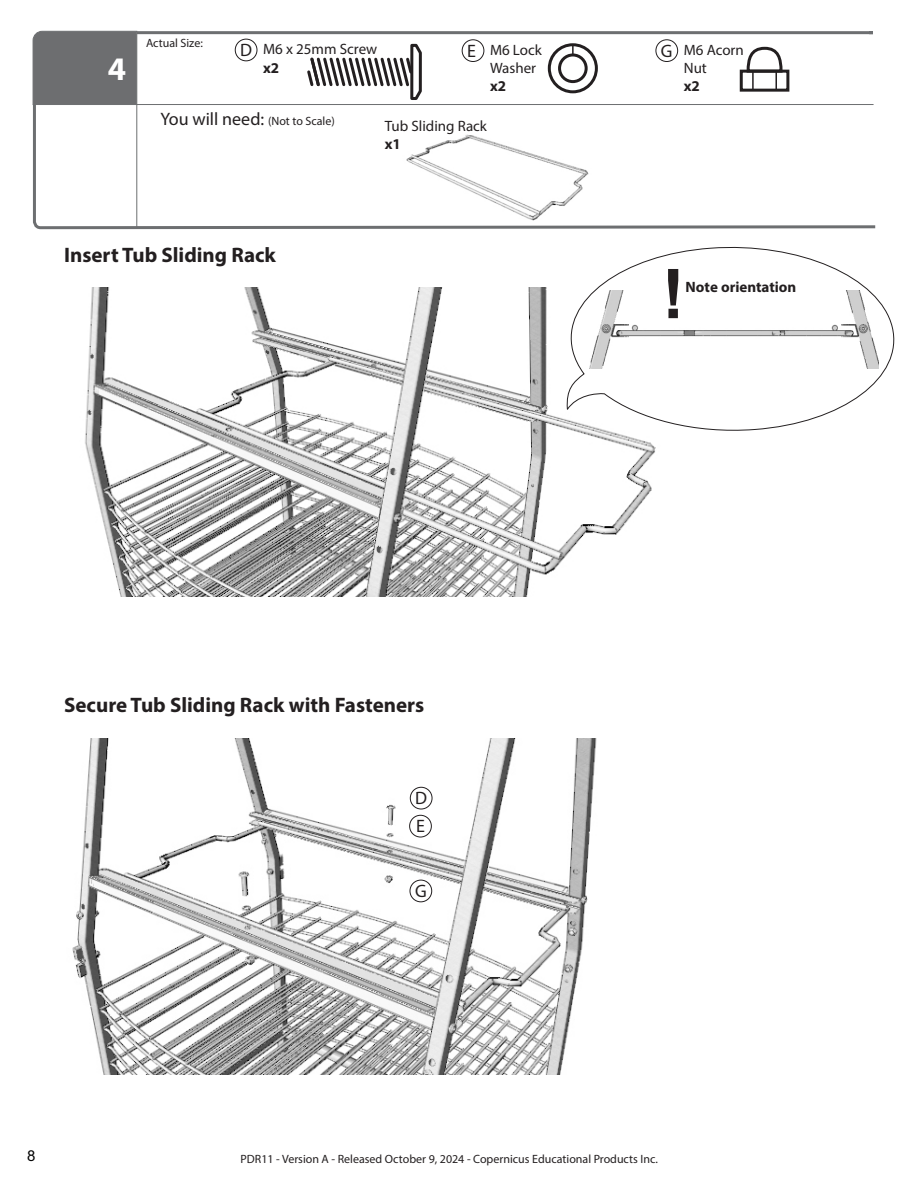
<style>
.page{position:relative;width:918px;height:1188px;background:#fff}
.page>*{position:absolute;margin:0;border:0;box-sizing:border-box;transform-origin:0 0}
.t1{font:700 33px "Myriad Pro";color:#fff}
.t2{font:700 21px "Myriad Pro";color:#231f20}
.t3{font:18px "Myriad Pro";color:#231f20}
.t4{font:15px/18px "Myriad Pro";color:#231f20}
.t5{font:700 15px "Myriad Pro";color:#231f20}
.t6{font:15px "Arial";color:#000}
.t7{font:12px "Myriad Pro";color:#231f20}
.s1{font-size:18px}
.s2{font-weight:700}
.s3{font-size:12px}
</style>
<div class="page">
<svg style="left:32px;top:101px;width:844px;height:129px"></svg>
<img style="left:373px;top:117px;width:249px;height:105px">
<div style="left:33px;top:31px;width:104px;height:74px;background:#6d6e70"></div>
<hr style="left:137px;top:31px;width:736px;height:3px;background:#6d6f71">
<hr style="left:136px;top:105px;width:1px;height:123px;background:#6d6f71">
<hr style="left:137px;top:104px;width:737px;height:1px;background:#6d6f71">
<img style="left:72px;top:738px;width:525px;height:336px">
<img style="left:85px;top:288px;width:571px;height:308px">
<svg style="left:560px;top:246px;width:335px;height:188px"></svg>
<div style="left:410px;top:787px;width:22px;height:22px;border:1px solid #231f20;border-radius:50%"></div>
<div style="left:410px;top:880px;width:22px;height:22px;border:1px solid #231f20;border-radius:50%"></div>
<div style="left:409px;top:815px;width:23px;height:22px;border:1px solid #231f20;border-radius:50%"></div>
<div style="left:558px;top:53px;width:30px;height:30px;border:3px solid #231f20;border-radius:50%"></div>
<div style="left:548px;top:43px;width:50px;height:50px;border:3px solid #231f20;border-radius:50%"></div>
<svg style="left:572px;top:45px;width:2px;height:10px"></svg>
<div style="left:752px;top:70px;width:25px;height:21px;border:1px solid #231f20"></div>
<div style="left:740px;top:70px;width:49px;height:22px;border:3px solid #231f20"></div>
<svg style="left:745px;top:46px;width:39px;height:28px"></svg>
<div style="left:462px;top:39px;width:22px;height:23px;background:#fff;border:1px solid #231f20;border-radius:50%"></div>
<div style="left:656px;top:39px;width:22px;height:23px;background:#fff;border:1px solid #231f20;border-radius:50%"></div>
<svg style="left:305px;top:43px;width:118px;height:59px"></svg>
<div style="left:235px;top:39px;width:22px;height:22px;background:#fff;border:1px solid #231f20;border-radius:50%"></div>
<h1 class="t1" style="left:108px;top:56px;width:20px">4</h1>
<p class="t7" style="left:146px;top:38px;width:58px">Actual Size:</p>
<p class="t4" style="left:263px;top:41px;width:116px;line-height:18.6px;text-indent:-23px"><span class="s1">D</span> M6 x 25mm Screw <span class="s2">x2</span></p>
<p class="t4" style="left:490px;top:42px;width:53px;text-indent:-23px"><span class="s1">E</span> M6 Lock<br>Washer</p>
<p class="t5" style="left:490px;top:80px;width:18px">x2</p>
<h3 class="t3" style="left:161px;top:112px;width:176px">You will need: <span class="s3">(Not to Scale)</span></h3>
<p class="t4" style="left:385px;top:118px;width:104px">Tub Sliding Rack</p>
<p class="t5" style="left:385px;top:138px;width:18px">x1</p>
<h2 class="t2" style="left:64px;top:246px;width:213px">Insert Tub Sliding Rack</h2>
<p class="t4" style="left:684px;top:42px;width:62px;text-indent:-23px"><span class="s1">G</span> M6 Acorn<br>Nut</p>
<p class="t5" style="left:684px;top:80px;width:18px">x2</p>
<p class="t5" style="left:686px;top:280px;width:112px">Note orientation</p>
<h2 class="t2" style="left:64px;top:697px;width:362px">Secure Tub Sliding Rack with Fasteners</h2>
<h3 class="t3" style="left:415px;top:790px;width:13px">D</h3>
<h3 class="t3" style="left:416px;top:818px;width:10px">E</h3>
<h3 class="t3" style="left:415px;top:883px;width:13px">G</h3>
<p class="t6" style="left:27px;top:1150px;width:10px">8</p>
<p class="t7" style="left:241px;top:1154px;width:419px">PDR11 - Version A - Released October 9, 2024 - Copernicus Educational Products Inc.</p>
</div>
